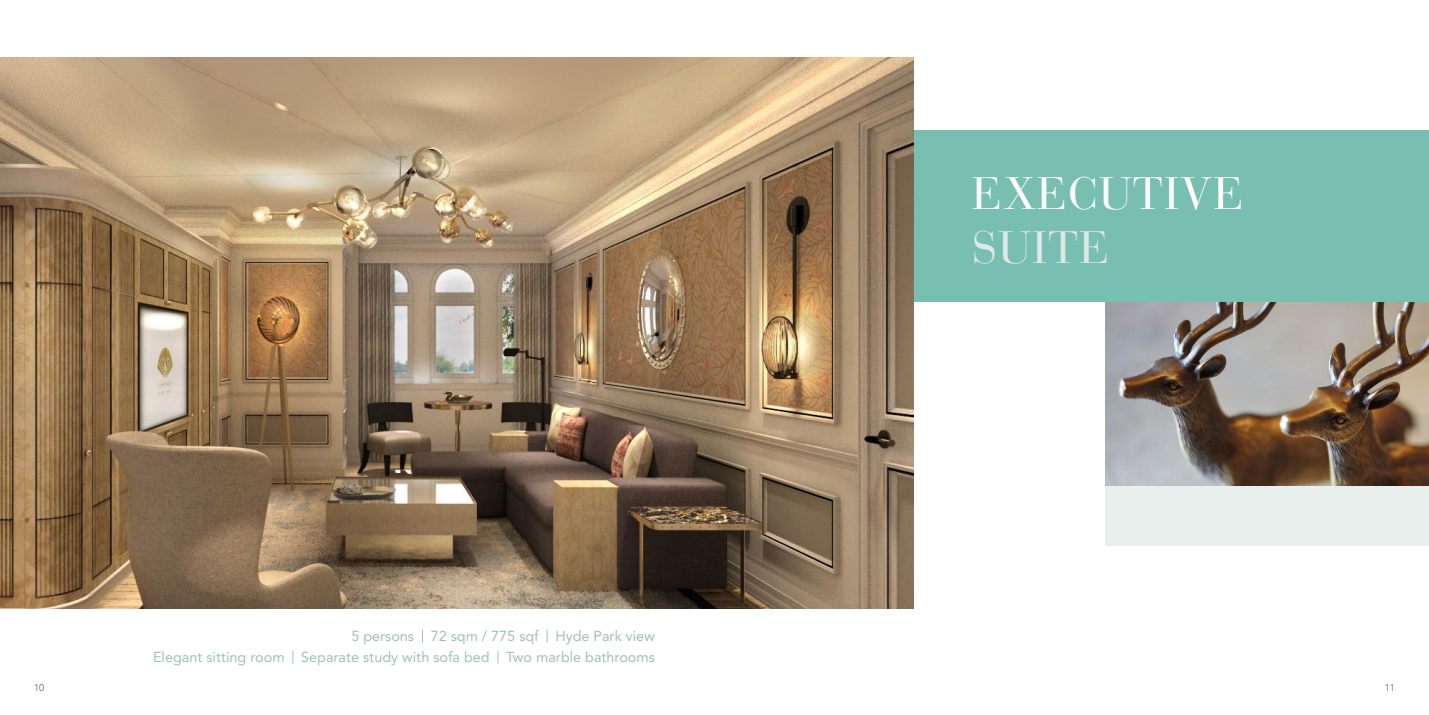
<style>
.page{position:relative;width:1429px;height:715px;background:#fff}
.page>*{position:absolute;margin:0;border:0;box-sizing:border-box;transform-origin:0 0}
.t1{font:45px "Bauer Bodoni Std";letter-spacing:.025em;color:#fff}
.t2{font:45px "Bauer Bodoni Std";letter-spacing:.025em;color:#dee8e4}
.t3{font:14.4px/21px "Avenir";color:#9cc3b7;text-align:right}
.t4{font:300 9.75px "Avenir";color:#58595b}
</style>
<div class="page">
<div style="left:1106px;top:443px;width:323px;height:102px;background:#e8efec"></div>
<div style="left:891px;top:130px;width:538px;height:172px;background:#79bfb1"></div>
<img style="left:1106px;top:302px;width:323px;height:183px">
<svg style="left:422px;top:629px;width:1px;height:13px"></svg>
<svg style="left:547px;top:629px;width:1px;height:13px"></svg>
<svg style="left:293px;top:651px;width:1px;height:12px"></svg>
<svg style="left:498px;top:650px;width:1px;height:13px"></svg>
<img style="left:0;top:58px;width:913px;height:549px">
<p class="t4" style="left:34px;top:681px;width:12px">10</p>
<p class="t3" style="left:153px;top:625px;width:503px">5 persons 72 sqm / 775 sqf Hyde Park view<br>Elegant sitting room Separate study with sofa bed Two marble bathrooms</p>
<h1 class="t1" style="left:972px;top:167px;width:273px">EXECUTIVE</h1>
<h1 class="t2" style="left:972px;top:221px;width:139px">SUITE</h1>
<p class="t4" style="left:1385px;top:681px;width:12px">11</p>
</div>
